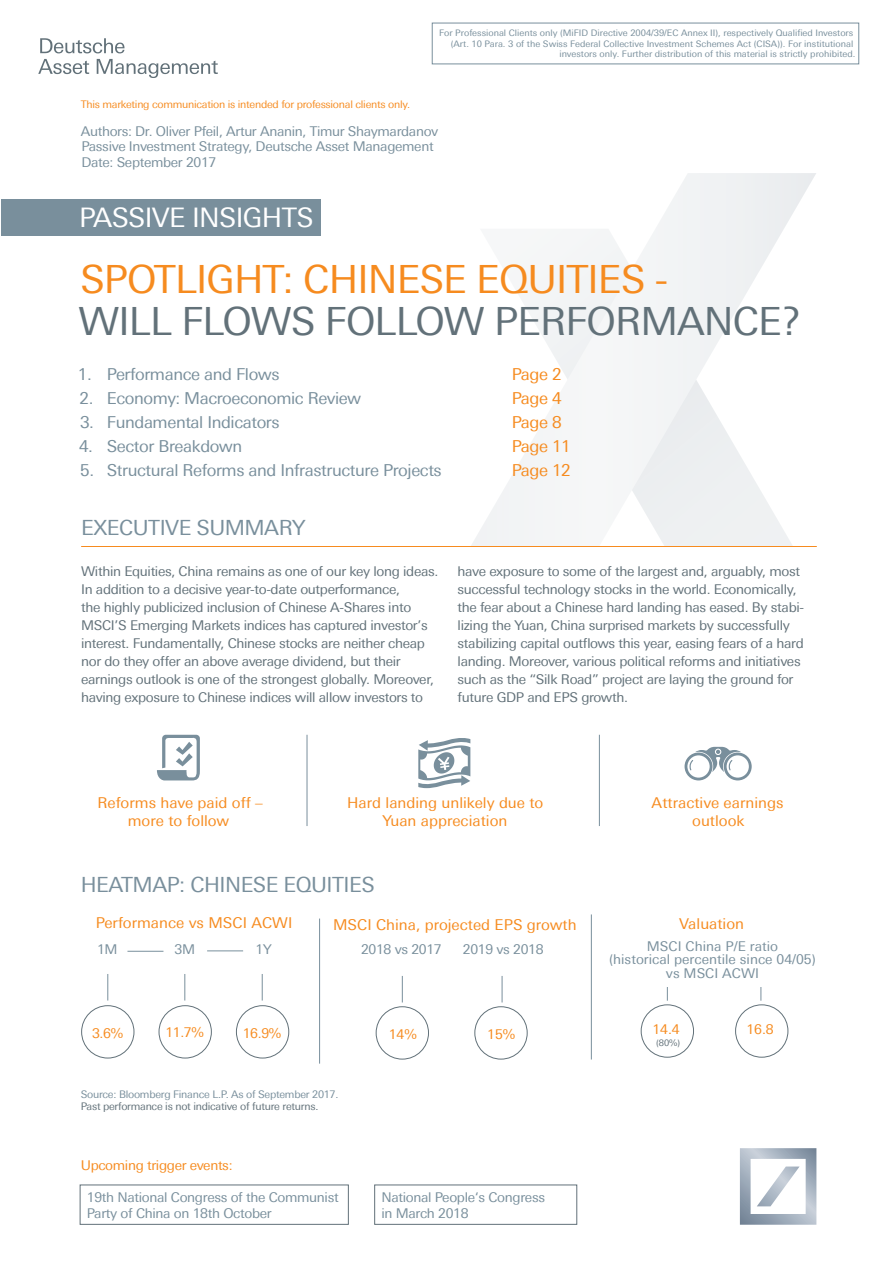
<style>
.page{position:relative;width:893px;height:1263px;background:#fff}
.page>*{position:absolute;margin:0;border:0;box-sizing:border-box;transform-origin:0 0}
.t1{font:39px "Univers Deutsche Bank";letter-spacing:-.025em;color:#627179}
.t2{font:39px "Univers Deutsche Bank";letter-spacing:-.025em;color:#f68b1f}
.t3{font:27px "Univers Deutsche Bank";letter-spacing:-.025em;color:#fff}
.t4{font:21px "Univers Deutsche Bank";letter-spacing:-.025em;color:#798f9c}
.t5{font:16.5px "Univers Deutsche Bank";letter-spacing:-.025em;color:#798f9c}
.t6{font:16.5px "Univers Deutsche Bank";letter-spacing:-.025em;color:#f68b1f}
.t7{font:15px/18px "Univers Deutsche Bank";color:#f68b1f;text-align:center}
.t8{font:13.5px/18px "Univers Deutsche Bank";letter-spacing:-.025em;color:#627179}
.t9{font:13.5px/15.8px "Univers Deutsche Bank";letter-spacing:-.025em;color:#798f9c}
.t10{font:13.5px/13.5px "Univers Deutsche Bank";color:#798f9c;text-align:center}
.t11{font:13.5px "Univers Deutsche Bank";letter-spacing:-.025em;color:#f68b1f}
.t12{font:10.5px "Univers Deutsche Bank";letter-spacing:-.025em;color:#f68b1f}
.t13{font:10.5px "Univers Deutsche Bank";letter-spacing:-.025em;color:#627179}
.t14{font:10.5px "Univers Deutsche Bank";letter-spacing:-.025em;color:#798f9c}
.t15{font:9px/10.5px "Univers Deutsche Bank";color:#798f9c;text-align:right}
.t16{font:9px "Univers Deutsche Bank";color:#627179}
</style>
<div class="page">
<svg style="left:471px;top:173px;width:345px;height:373px"></svg>
<div style="left:1px;top:199px;width:320px;height:36px;background:#798f9c"></div>
<svg style="left:740px;top:1148px;width:76px;height:77px"></svg>
<svg style="left:40px;top:38px;width:84px;height:15px"></svg>
<svg style="left:38px;top:59px;width:51px;height:15px"></svg>
<svg style="left:97px;top:59px;width:121px;height:19px"></svg>
<hr style="left:81px;top:546px;width:736px;height:1px;background:#f68b1f">
<div style="left:81px;top:1005px;width:53px;height:53px;border:1px solid #627179;border-radius:50%"></div>
<div style="left:159px;top:1005px;width:53px;height:53px;border:1px solid #627179;border-radius:50%"></div>
<div style="left:236px;top:1005px;width:53px;height:53px;border:1px solid #627179;border-radius:50%"></div>
<svg style="left:107px;top:974px;width:1px;height:26px"></svg>
<svg style="left:184px;top:974px;width:1px;height:26px"></svg>
<svg style="left:262px;top:974px;width:1px;height:26px"></svg>
<hr style="left:127px;top:951px;width:36px;height:1px;background:#798f9c">
<div style="left:376px;top:1006px;width:53px;height:53px;border:1px solid #627179;border-radius:50%"></div>
<div style="left:474px;top:1006px;width:54px;height:53px;border:1px solid #627179;border-radius:50%"></div>
<svg style="left:402px;top:976px;width:1px;height:26px"></svg>
<svg style="left:502px;top:976px;width:1px;height:26px"></svg>
<div style="left:641px;top:1004px;width:53px;height:53px;border:1px solid #627179;border-radius:50%"></div>
<div style="left:735px;top:1004px;width:53px;height:53px;border:1px solid #627179;border-radius:50%"></div>
<svg style="left:667px;top:987px;width:1px;height:14px"></svg>
<svg style="left:760px;top:987px;width:1px;height:14px"></svg>
<hr style="left:319px;top:918px;width:1px;height:145px;background:#798f9c">
<hr style="left:591px;top:914px;width:1px;height:145px;background:#798f9c">
<div style="left:432px;top:23px;width:427px;height:41px;border:1px solid #798f9c"></div>
<svg style="left:157px;top:735px;width:43px;height:45px"></svg>
<svg style="left:418px;top:738px;width:52px;height:50px"></svg>
<svg style="left:685px;top:747px;width:67px;height:33px"></svg>
<hr style="left:307px;top:735px;width:1px;height:91px;background:#798f9c">
<hr style="left:599px;top:735px;width:1px;height:91px;background:#798f9c">
<div style="left:80px;top:1184px;width:269px;height:41px;border:1px solid #627179"></div>
<div style="left:374px;top:1184px;width:203px;height:41px;border:1px solid #627179"></div>
<hr style="left:207px;top:950px;width:36px;height:1px;background:#798f9c">
<p class="t15" style="left:439px;top:28px;width:418px">For Professional Clients only (MiFID Directive 2004/39/EC Annex II), respectively Qualified Investors (Art. 10 Para. 3 of the Swiss Federal Collective Investment Schemes Act (CISA)). For institutional investors only. Further distribution of this material is strictly prohibited.</p>
<p class="t12" style="left:81px;top:98px;width:331px">This marketing communication is intended for professional clients only.</p>
<p class="t9" style="left:81px;top:123px;width:359px">Authors: Dr. Oliver Pfeil, Artur Ananin, Timur Shaymardanov<br>Passive Investment Strategy, Deutsche Asset Management<br>Date: September 2017</p>
<h2 class="t3" style="left:79px;top:202px;width:236px">PASSIVE INSIGHTS</h2>
<h1 class="t2" style="left:80px;top:257px;width:589px">SPOTLIGHT: CHINESE EQUITIES -</h1>
<h1 class="t1" style="left:79px;top:299px;width:724px">WILL FLOWS FOLLOW PERFORMANCE?</h1>
<p class="t5" style="left:78px;top:364px;width:203px">1. Performance and Flows</p>
<p class="t6" style="left:512px;top:364px;width:51px">Page 2</p>
<p class="t5" style="left:80px;top:388px;width:283px">2. Economy: Macroeconomic Review</p>
<p class="t6" style="left:512px;top:388px;width:51px">Page 4</p>
<p class="t5" style="left:80px;top:412px;width:201px">3. Fundamental Indicators</p>
<p class="t6" style="left:512px;top:412px;width:51px">Page 8</p>
<p class="t5" style="left:79px;top:436px;width:165px">4. Sector Breakdown</p>
<p class="t6" style="left:512px;top:436px;width:61px">Page 11</p>
<p class="t5" style="left:80px;top:460px;width:363px">5. Structural Reforms and Infrastructure Projects</p>
<p class="t6" style="left:512px;top:460px;width:61px">Page 12</p>
<h3 class="t4" style="left:81px;top:516px;width:226px">EXECUTIVE SUMMARY</h3>
<p class="t8" style="left:81px;top:562px;width:359px">Within Equities, China remains as one of our key long ideas.<br>In addition to a decisive year-to-date outperformance,<br>the highly publicized inclusion of Chinese A-Shares into MSCI’S Emerging Markets indices has captured investor’s interest. Fundamentally, Chinese stocks are neither cheap nor do they offer an above average dividend, but their earnings outlook is one of the strongest globally. Moreover, having exposure to Chinese indices will allow investors to</p>
<p class="t8" style="left:458px;top:562px;width:348px">have exposure to some of the largest and, arguably, most successful technology stocks in the world. Economically, the fear about a Chinese hard landing has eased. By stabi&shy;lizing the Yuan, China surprised markets by successfully stabilizing capital outflows this year, easing fears of a hard landing. Moreover, various political reforms and initiatives such as the “Silk Road” project are laying the ground for future GDP and EPS growth.</p>
<p class="t7" style="left:97px;top:794px;width:167px">Reforms have paid off – more to follow</p>
<p class="t7" style="left:347px;top:794px;width:198px">Hard landing unlikely due to<br>Yuan appreciation</p>
<p class="t7" style="left:652px;top:794px;width:133px">Attractive earnings outlook</p>
<h3 class="t4" style="left:81px;top:872px;width:295px">HEATMAP: CHINESE EQUITIES</h3>
<p class="t7" style="left:96px;top:914px;width:198px">Performance vs MSCI ACWI</p>
<p class="t9" style="left:97px;top:941px;width:22px">1M</p>
<p class="t9" style="left:175px;top:941px;width:22px">3M</p>
<p class="t9" style="left:256px;top:941px;width:18px">1Y</p>
<p class="t11" style="left:92px;top:1025px;width:32px">3.6%</p>
<p class="t11" style="left:165px;top:1024px;width:40px">11.7%</p>
<p class="t11" style="left:243px;top:1025px;width:40px">16.9%</p>
<p class="t7" style="left:333px;top:915px;width:245px">MSCI China, projected EPS growth</p>
<p class="t9" style="left:361px;top:941px;width:82px">2018 vs 2017</p>
<p class="t9" style="left:463px;top:941px;width:82px">2019 vs 2018</p>
<p class="t11" style="left:389px;top:1026px;width:30px">14%</p>
<p class="t11" style="left:487px;top:1026px;width:30px">15%</p>
<p class="t14" style="left:81px;top:1088px;width:259px">Source: Bloomberg Finance L.P. As of September 2017.</p>
<p class="t13" style="left:81px;top:1100px;width:239px">Past performance is not indicative of future returns.</p>
<p class="t11" style="left:81px;top:1157px;width:153px">Upcoming trigger events:</p>
<p class="t9" style="left:87px;top:1189px;width:253px">19th National Congress of the Communist<br>Party of China on 18th October</p>
<p class="t9" style="left:381px;top:1189px;width:165px">National People‘s Congress in March 2018</p>
<p class="t7" style="left:679px;top:915px;width:67px">Valuation</p>
<p class="t10" style="left:609px;top:939px;width:208px">MSCI China P/E ratio<br>(historical percentile since 04/05) vs MSCI ACWI</p>
<p class="t11" style="left:652px;top:1022px;width:29px">14.4</p>
<p class="t11" style="left:746px;top:1022px;width:29px">16.8</p>
<p class="t16" style="left:656px;top:1038px;width:26px">(80%)</p>
</div>
